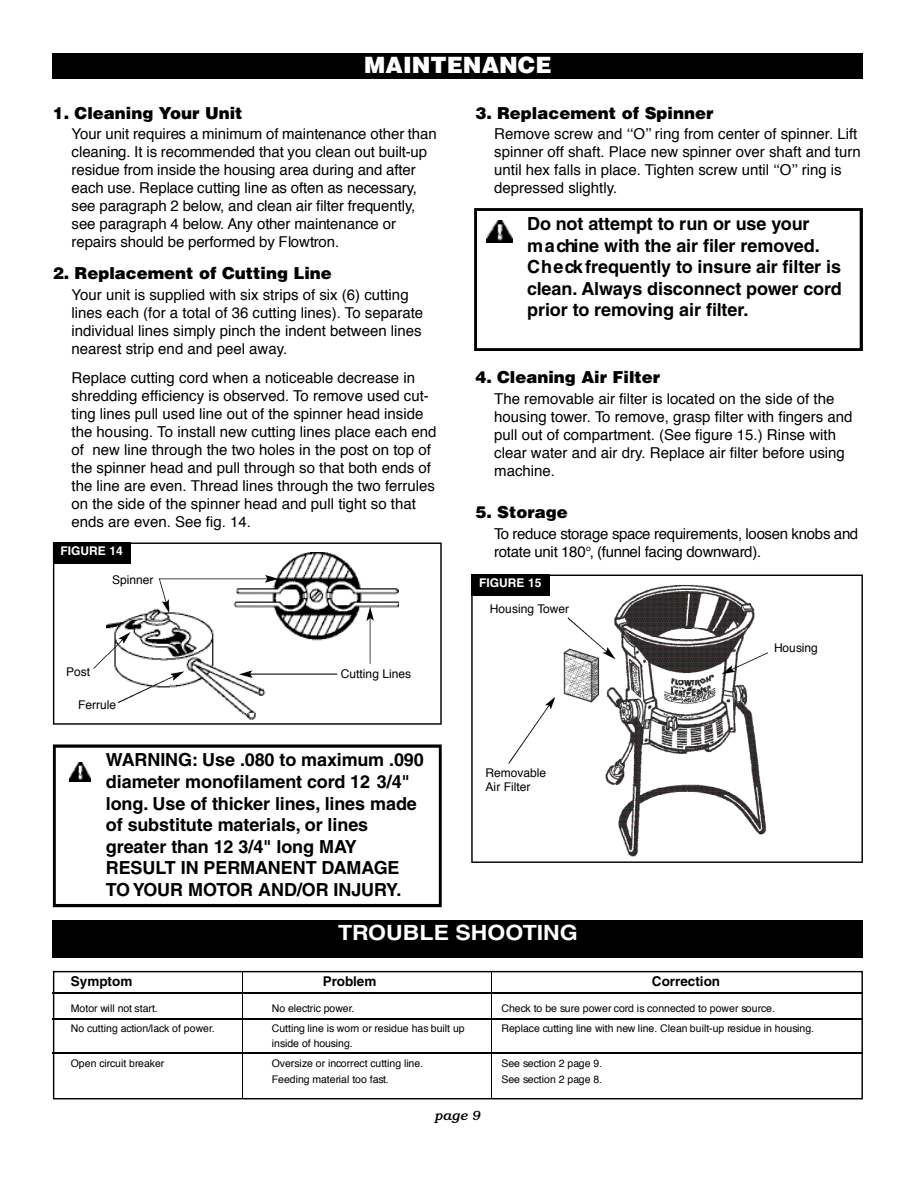
<style>
.page{position:relative;width:918px;height:1188px;background:#fff}
.page>*{position:absolute;margin:0;border:0;box-sizing:border-box;transform-origin:0 0}
.t1{font:900 22.5px "Helvetica";color:#fff}
.t2{font:700 21px "Helvetica";color:#fff;scale:1.1 1}
.t3{font:700 18px/21.6px "Helvetica";letter-spacing:-.005em;color:#000}
.t4{font:900 16.5px "Helvetica";color:#000}
.t5{font:15px/18px "Helvetica";color:#000}
.t6{font:15px "Helvetica";letter-spacing:-.025em;color:#000}
.t7{font:15px "Helvetica";letter-spacing:-.03em;color:#000}
.t8{font:700 13.5px "Helvetica";color:#000}
.t9{font:italic 500 13.5px "Bookman";color:#000}
.t10{font:12px/14.4px "Helvetica";color:#000}
.t11{font:700 12px "Helvetica";color:#fff}
.t12{font:10.5px "Helvetica";color:#000}
</style>
<div class="page">
<svg style="left:53px;top:543px;width:389px;height:182px"></svg>
<svg style="left:471px;top:575px;width:392px;height:288px"></svg>
<div style="left:53px;top:542px;width:78px;height:22px;background:#000"></div>
<div style="left:471px;top:574px;width:79px;height:21px;background:#000"></div>
<svg style="left:53px;top:744px;width:389px;height:163px"></svg>
<svg style="left:53px;top:971px;width:810px;height:128px"></svg>
<div style="left:53px;top:53px;width:810px;height:26px;background:#000"></div>
<div style="left:53px;top:920px;width:810px;height:38px;background:#000"></div>
<hr style="left:53px;top:993px;width:810px;height:1px;background:#000">
<svg style="left:366px;top:607px;width:8px;height:57px"></svg>
<svg style="left:239px;top:670px;width:98px;height:8px"></svg>
<svg style="left:568px;top:617px;width:47px;height:42px"></svg>
<svg style="left:722px;top:652px;width:46px;height:22px"></svg>
<svg style="left:508px;top:697px;width:47px;height:67px"></svg>
<hr style="left:53px;top:1053px;width:810px;height:1px;background:#000">
<hr style="left:53px;top:1018px;width:810px;height:1px;background:#000">
<hr style="left:242px;top:972px;width:1px;height:127px;background:#000">
<hr style="left:491px;top:972px;width:1px;height:127px;background:#000">
<svg style="left:159px;top:575px;width:119px;height:38px"></svg>
<svg style="left:93px;top:632px;width:91px;height:71px"></svg>
<img style="left:69px;top:762px;width:22px;height:20px">
<svg style="left:474px;top:208px;width:389px;height:143px"></svg>
<img style="left:487px;top:220px;width:26px;height:23px">
<h1 class="t1" style="left:364px;top:57px;width:189px">MAINTENANCE</h1>
<p class="t4" style="left:53px;top:107px;width:191px">1. Cleaning Your Unit</p>
<p class="t5" style="left:72px;top:126px;width:367px">Your unit requires a minimum of maintenance other than cleaning. It is recommended that you clean out built-up residue from inside the housing area during and after each use. Replace cutting line as often as necessary, see paragraph 2 below, and clean air filter frequently, see paragraph 4 below. Any other maintenance or repairs should be performed by Flowtron.</p>
<p class="t4" style="left:53px;top:267px;width:281px">2. Replacement of Cutting Line</p>
<p class="t5" style="left:72px;top:287px;width:353px">Your unit is supplied with six strips of six (6) cutting lines each (for a total of 36 cutting lines). To separate individual lines simply pinch the indent between lines nearest strip end and peel away.</p>
<p class="t5" style="left:72px;top:370px;width:367px">Replace cutting cord when a noticeable decrease in shredding efficiency is observed. To remove used cut&shy;ting lines pull used line out of the spinner head inside the housing. To install new cutting lines place each end of new line through the two holes in the post on top of the spinner head and pull through so that both ends of the line are even. Thread lines through the two ferrules on the side of the spinner head and pull tight so that ends are even. See fig. 14.</p>
<p class="t4" style="left:476px;top:107px;width:239px">3. Replacement of Spinner</p>
<p class="t5" style="left:494px;top:126px;width:368px">Remove screw and ‘‘O’’ ring from center of spinner. Lift spinner off shaft. Place new spinner over shaft and turn until hex falls in place. Tighten screw until ‘‘O’’ ring is depressed slightly.</p>
<p class="t3" style="left:527px;top:215px;width:316px">Do not attempt to run or use yo u r<br>m a chine with the air filer remov e d .<br>C h e ck frequently to insure air filter is cle a n . A lw ays disconnect power cord prior to removing air filte r.</p>
<p class="t4" style="left:476px;top:371px;width:186px">4. Cleaning Air Filter</p>
<p class="t5" style="left:494px;top:391px;width:360px">The removable air filter is located on the side of the housing tower. To remove, grasp filter with fingers and pull out of compartment. (See figure 15.) Rinse with clear water and air dry. Replace air filter before using machine.</p>
<p class="t4" style="left:476px;top:507px;width:94px">5. Storage</p>
<p class="t6" style="left:494px;top:527px;width:366px">To reduce storage space requirements, loosen knobs and</p>
<p class="t11" style="left:60px;top:547px;width:64px">FIGURE 14</p>
<p class="t7" style="left:494px;top:545px;width:268px">rotate unit 180°, (funnel facing downward).</p>
<p class="t11" style="left:479px;top:579px;width:64px">FIGURE 15</p>
<p class="t10" style="left:112px;top:574px;width:43px">Spinner</p>
<p class="t10" style="left:66px;top:665px;width:26px">Post</p>
<p class="t10" style="left:341px;top:668px;width:72px">Cutting Lines</p>
<p class="t10" style="left:78px;top:699px;width:39px">Ferrule</p>
<p class="t3" style="left:106px;top:751px;width:320px">WA R N IN G : Use .080 to maximum .090 diameter monofilament cord 12 3 /4 " lo n g . Use of thicker lines, lines made of substitute materials, or lines greater than 12 3/4" long MAY<br>R E S U LT IN PERMANENT DA M AG E<br>TO YOUR MOTOR AND/OR INJURY.</p>
<p class="t10" style="left:490px;top:603px;width:81px">Housing Tower</p>
<p class="t10" style="left:486px;top:766px;width:62px">Removable<br>Air Filter</p>
<h2 class="t2" style="left:338px;top:925px;width:220px">TROUBLE SHOOTING</h2>
<p class="t10" style="left:774px;top:642px;width:46px">Housing</p>
<p class="t8" style="left:71px;top:977px;width:63px">Symptom</p>
<p class="t8" style="left:323px;top:977px;width:55px">Problem</p>
<p class="t8" style="left:652px;top:977px;width:70px">Correction</p>
<p class="t12" style="left:71px;top:1004px;width:88px">Motor will not start.</p>
<p class="t12" style="left:272px;top:1004px;width:84px">No electric power.</p>
<p class="t12" style="left:501px;top:1004px;width:275px">Check to be sure power cord is connected to power source.</p>
<p class="t12" style="left:71px;top:1024px;width:145px">No cutting action/lack of power.</p>
<p class="t12" style="left:272px;top:1024px;width:194px">Cutting line is worn or residue has built up</p>
<p class="t12" style="left:501px;top:1024px;width:314px">Replace cutting line with new line. Clean built-up residue in housing.</p>
<p class="t12" style="left:272px;top:1039px;width:83px">inside of housing.</p>
<p class="t12" style="left:71px;top:1059px;width:95px">Open circuit breaker</p>
<p class="t12" style="left:272px;top:1059px;width:153px">Oversize or incorrect cutting line.</p>
<p class="t12" style="left:501px;top:1059px;width:102px">See section 2 page 9.</p>
<p class="t12" style="left:272px;top:1074px;width:119px">Feeding material too fast.</p>
<p class="t12" style="left:501px;top:1074px;width:102px">See section 2 page 8.</p>
<p class="t9" style="left:435px;top:1111px;width:47px">page 9</p>
</div>
